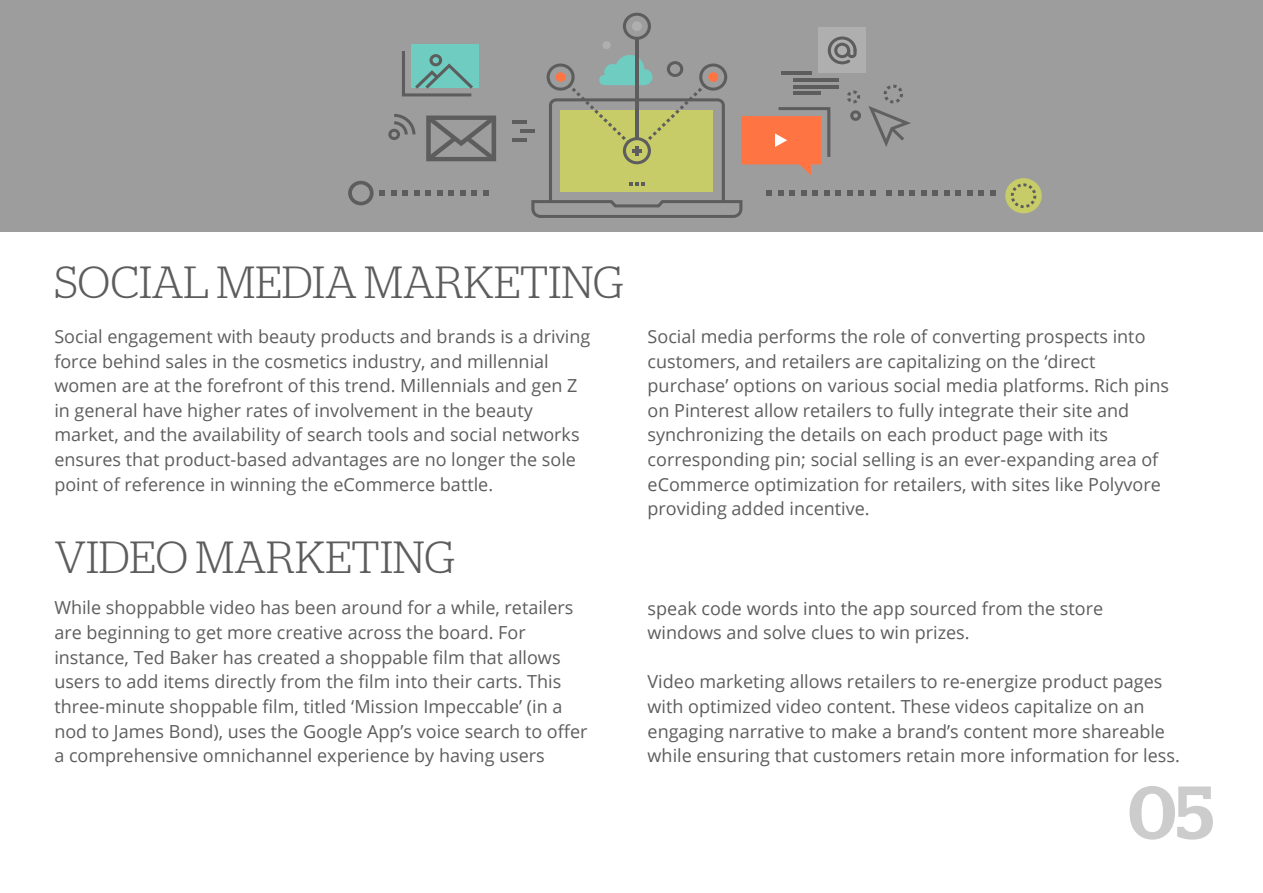
<style>
.page{position:relative;width:1263px;height:893px;background:#fff}
.page>*{position:absolute;margin:0;border:0;box-sizing:border-box;transform-origin:0 0}
.t1{font:500 75px "Stag";color:#ccc}
.t2{font:300 45px "Stag";color:#5d5d5d}
.t3{font:18px/24.6px "Open Sans";color:#5d5d5d}
</style>
<div class="page">
<div style="left:0;top:0;width:1263px;height:231px;background:#9e9d9d"></div>
<svg style="left:388px;top:114px;width:27px;height:26px"></svg>
<hr style="left:512px;top:139px;width:15px;height:3px;background:#5d5d5d">
<hr style="left:512px;top:121px;width:15px;height:3px;background:#5d5d5d">
<hr style="left:520px;top:130px;width:15px;height:3px;background:#5d5d5d">
<svg style="left:426px;top:116px;width:70px;height:45px"></svg>
<div style="left:411px;top:44px;width:68px;height:44px;background:#6eccc1"></div>
<svg style="left:402px;top:51px;width:71px;height:45px"></svg>
<svg style="left:348px;top:181px;width:37px;height:24px"></svg>
<svg style="left:391px;top:190px;width:17px;height:6px"></svg>
<svg style="left:414px;top:190px;width:17px;height:6px"></svg>
<svg style="left:437px;top:190px;width:17px;height:6px"></svg>
<svg style="left:460px;top:190px;width:17px;height:6px"></svg>
<svg style="left:483px;top:190px;width:6px;height:6px"></svg>
<svg style="left:531px;top:13px;width:384px;height:205px"></svg>
<svg style="left:921px;top:190px;width:17px;height:6px"></svg>
<svg style="left:944px;top:190px;width:17px;height:6px"></svg>
<svg style="left:967px;top:190px;width:17px;height:6px"></svg>
<svg style="left:990px;top:190px;width:6px;height:6px"></svg>
<div style="left:1005px;top:178px;width:37px;height:35px;background:#c7cc69;border-radius:50%"></div>
<svg style="left:1011px;top:183px;width:25px;height:25px"></svg>
<h2 class="t2" style="left:54px;top:257px;width:571px">SOCIAL MEDIA MARKETING</h2>
<p class="t3" style="left:54px;top:324px;width:537px">Social engagement with beauty products and brands is a driving force behind sales in the cosmetics industry, and millennial women are at the forefront of this trend. Millennials and gen Z in general have higher rates of involvement in the beauty market, and the availability of search tools and social networks ensures that product-based advantages are no longer the sole point of reference in winning the eCommerce battle.</p>
<p class="t3" style="left:648px;top:324px;width:523px">Social media performs the role of converting prospects into customers, and retailers are capitalizing on the ‘direct purchase’ options on various social media platforms. Rich pins on Pinterest allow retailers to fully integrate their site and synchronizing the details on each product page with its corresponding pin; social selling is an ever-expanding area of eCommerce optimization for retailers, with sites like Polyvore providing added incentive.</p>
<h2 class="t2" style="left:54px;top:531px;width:402px">VIDEO MARKETING</h2>
<p class="t3" style="left:54px;top:595px;width:535px">While shoppabble video has been around for a while, retailers are beginning to get more creative across the board. For instance, Ted Baker has created a shoppable film that allows users to add items directly from the film into their carts. This three-minute shoppable film, titled ‘Mission Impeccable’ (in a nod to James Bond), uses the Google App’s voice search to offer a comprehensive omnichannel experience by having users</p>
<p class="t3" style="left:648px;top:595px;width:457px">speak code words into the app sourced from the store windows and solve clues to win prizes.</p>
<p class="t3" style="left:648px;top:669px;width:534px">Video marketing allows retailers to re-energize product pages with optimized video content. These videos capitalize on an engaging narrative to make a brand’s content more shareable while ensuring that customers retain more information for less.</p>
<h1 class="t1" style="left:1128px;top:768px;width:88px">05</h1>
</div>
